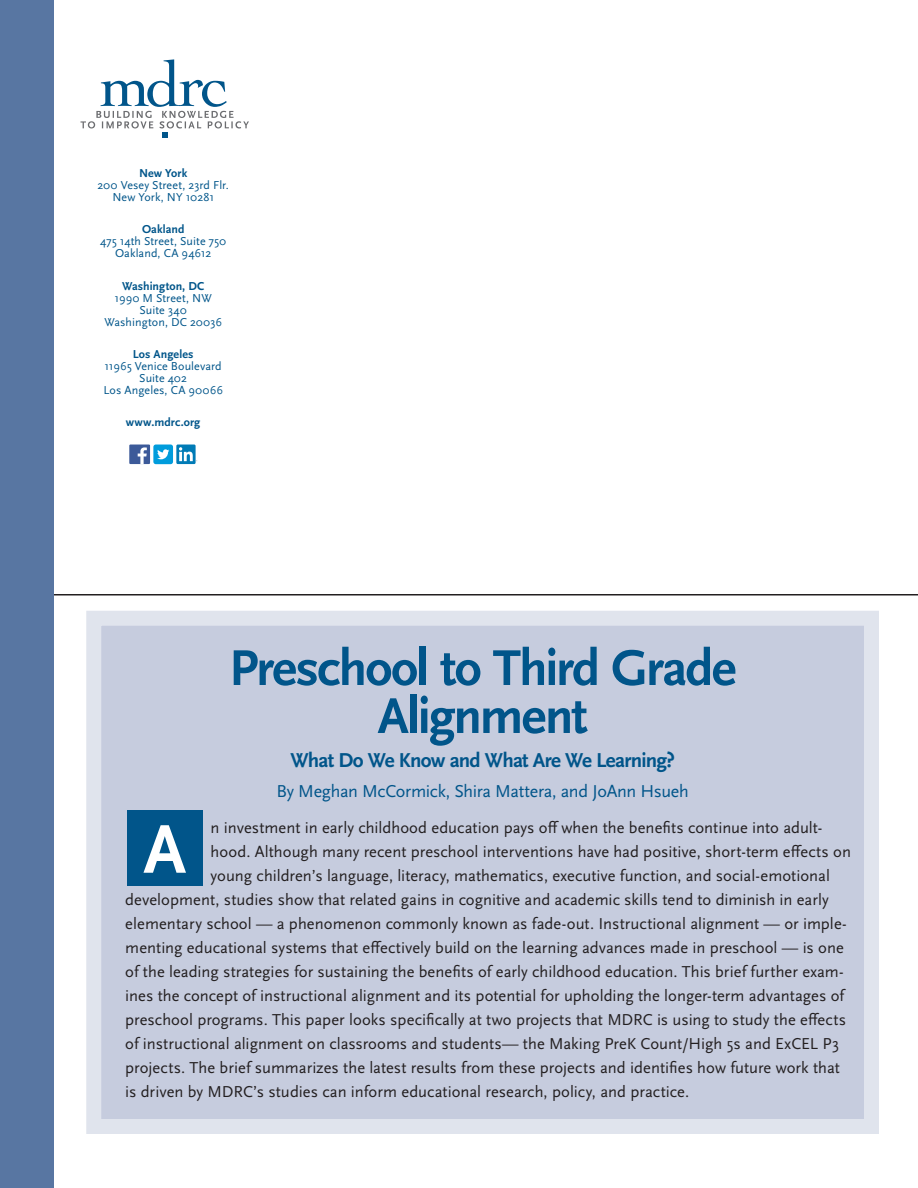
<style>
.page{position:relative;width:918px;height:1188px;background:#fff}
.page>*{position:absolute;margin:0;border:0;box-sizing:border-box;transform-origin:0 0}
.t1{font:700 72px "Scala Sans OT";color:#fff}
.t2{font:700 52.5px/48px "Scala Sans OT";letter-spacing:-.035em;color:#01558a;text-align:center}
.t3{font:700 21px "Scala Sans OT";letter-spacing:-.035em;color:#01558a}
.t4{font:18px "Scala Sans OT";letter-spacing:-.02em;color:#01558a}
.t5{font:16.5px "Scala Sans OT";color:#231f20}
.t6{font:12px/12px "Scala Sans OT";letter-spacing:.01em;color:#01558a;text-align:center}
.t7{font:700 12px "Scala Sans OT";letter-spacing:.005em;color:#01558a}
</style>
<div class="page">
<div style="left:86px;top:611px;width:793px;height:523px;background:#c6ccde;border:15px solid #e0e4ed"></div>
<svg style="left:81px;top:59px;width:168px;height:78px"></svg>
<hr style="left:0;top:594px;width:918px;height:2px;background:#231f20">
<div style="left:0;top:0;width:54px;height:1188px;background:#5876a2"></div>
<div style="left:127px;top:810px;width:76px;height:76px;background:#01558a"></div>
<div style="left:129px;top:445px;width:21px;height:19px;background:#3c5a99"></div>
<svg style="left:138px;top:447px;width:9px;height:17px"></svg>
<div style="left:153px;top:445px;width:20px;height:19px;background:#009cdc;border-radius:2px"></div>
<svg style="left:157px;top:449px;width:12px;height:10px"></svg>
<div style="left:176px;top:445px;width:20px;height:19px;background:#007bb6"></div>
<svg style="left:179px;top:447px;width:18px;height:15px"></svg>
<p class="t7" style="left:139px;top:166px;width:50px">New York</p>
<p class="t6" style="left:98px;top:179px;width:133px">200 Vesey Street, 23rd Flr.<br>New York, NY 10281</p>
<p class="t7" style="left:142px;top:223px;width:44px">Oakland</p>
<p class="t6" style="left:100px;top:236px;width:128px">475 14th Street, Suite 750<br>Oakland, CA 94612</p>
<p class="t7" style="left:122px;top:280px;width:84px">Washington, DC</p>
<p class="t6" style="left:104px;top:293px;width:119px">1990 M Street, NW<br>Suite 340<br>Washington, DC 20036</p>
<p class="t7" style="left:133px;top:347px;width:62px">Los Angeles</p>
<p class="t6" style="left:103px;top:360px;width:121px">11965 Venice Boulevard<br>Suite 402<br>Los Angeles, CA 90066</p>
<p class="t7" style="left:126px;top:415px;width:76px">www.mdrc.org</p>
<h2 class="t2" style="left:229px;top:645px;width:509px">Preschool to Third Grade<br>Alignment</h2>
<p class="t3" style="left:290px;top:749px;width:386px">What Do We Know and What Are We Learning?</p>
<p class="t4" style="left:276px;top:782px;width:414px">By Meghan McCormick, Shira Mattera, and JoAnn Hsueh</p>
<h1 class="t1" style="left:143px;top:809px;width:44px">A</h1>
<p class="t5" style="left:211px;top:819px;width:613px">n investment in early childhood education pays off when the benefits continue into adult-</p>
<p class="t5" style="left:211px;top:843px;width:642px">hood. Although many recent preschool interventions have had positive, short-term effects on</p>
<p class="t5" style="left:211px;top:867px;width:621px">young children’s language, literacy, mathematics, executive function, and social-emotional</p>
<p class="t5" style="left:125px;top:891px;width:705px">development, studies show that related gains in cognitive and academic skills tend to diminish in early</p>
<p class="t5" style="left:125px;top:915px;width:723px">elementary school — a phenomenon commonly known as fade-out. Instructional alignment — or imple-</p>
<p class="t5" style="left:125px;top:939px;width:720px">menting educational systems that effectively build on the learning advances made in preschool — is one</p>
<p class="t5" style="left:125px;top:963px;width:720px">of the leading strategies for sustaining the benefits of early childhood education. This brief further exam-</p>
<p class="t5" style="left:125px;top:987px;width:720px">ines the concept of instructional alignment and its potential for upholding the longer-term advantages of</p>
<p class="t5" style="left:125px;top:1011px;width:722px">preschool programs. This paper looks specifically at two projects that MDRC is using to study the effects</p>
<p class="t5" style="left:125px;top:1035px;width:715px">of instructional alignment on classrooms and students— the Making PreK Count/High 5s and ExCEL P3</p>
<p class="t5" style="left:125px;top:1059px;width:716px">projects. The brief summarizes the latest results from these projects and identifies how future work that</p>
<p class="t5" style="left:125px;top:1083px;width:565px">is driven by MDRC’s studies can inform educational research, policy, and practice.</p>
</div>
